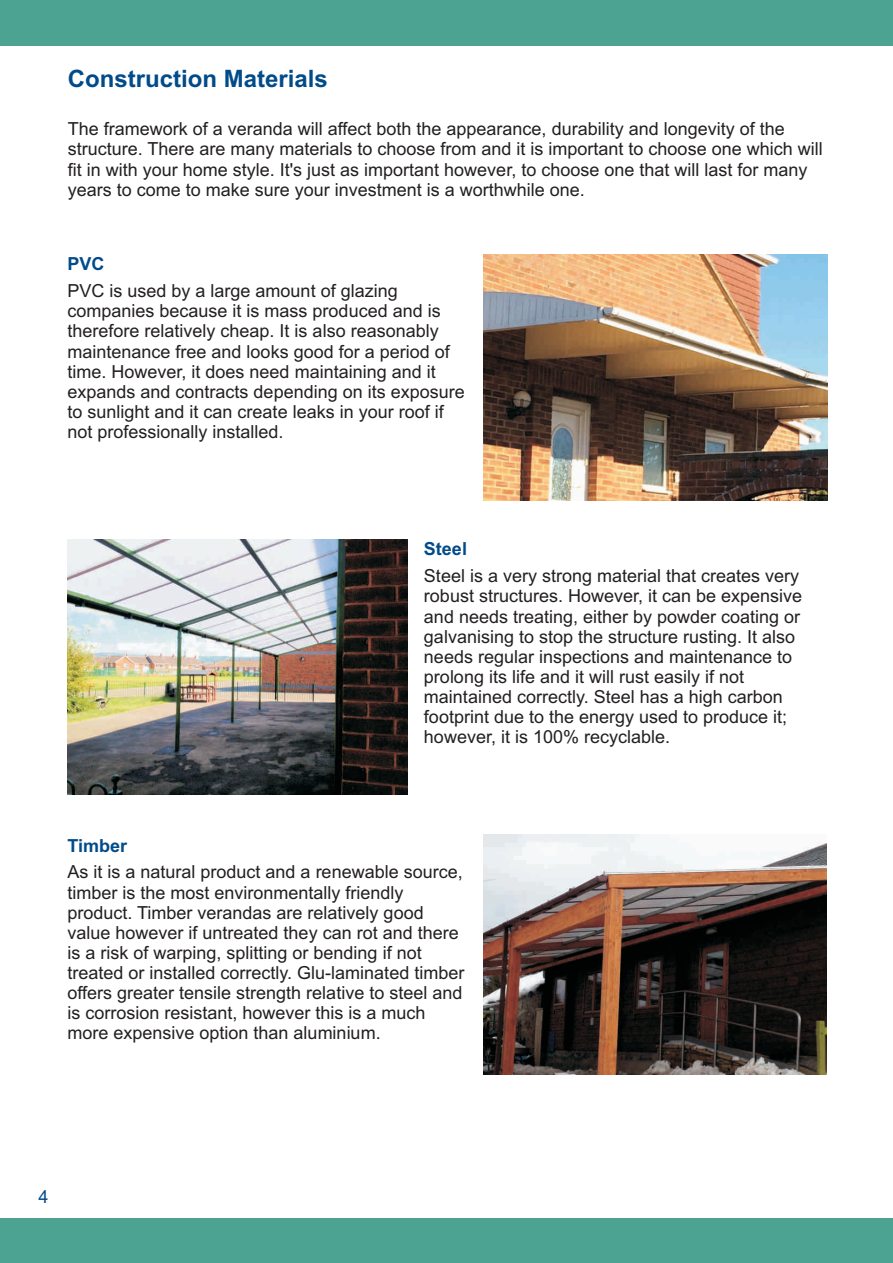
<style>
.page{position:relative;width:893px;height:1263px;background:#fff}
.page>*{position:absolute;margin:0;border:0;box-sizing:border-box;transform-origin:0 0}
.t1{font:700 24px "Arial";color:#014b8a}
.t2{font:18px/20.1px "Arial";color:#231f20}
.t3{font:700 18px "Arial";color:#014b8a}
.t4{font:18px "Arial";color:#014b8a}
</style>
<div class="page">
<div style="left:0;top:1px;width:893px;height:45px;background:#4ca391"></div>
<div style="left:0;top:1218px;width:893px;height:45px;background:#4ca391"></div>
<img style="left:483px;top:254px;width:344px;height:246px">
<img style="left:67px;top:539px;width:341px;height:255px">
<img style="left:484px;top:835px;width:343px;height:239px">
<h1 class="t1" style="left:68px;top:70px;width:262px">Construction Materials</h1>
<p class="t2" style="left:68px;top:121px;width:756px">The framework of a veranda will affect both the appearance, durability and longevity of the structure. There are many materials to choose from and it is important to choose one which will fit in with your home style. It's just as important however, to choose one that will last for many years to come to make sure your investment is a worthwhile one.</p>
<p class="t3" style="left:68px;top:257px;width:39px">PVC</p>
<p class="t2" style="left:68px;top:282px;width:399px">PVC is used by a large amount of glazing companies because it is mass produced and is therefore relatively cheap. It is also reasonably maintenance free and looks good for a period of time. However, it does need maintaining and it expands and contracts depending on its exposure to sunlight and it can create leaks in your roof if not professionally installed.</p>
<p class="t3" style="left:424px;top:542px;width:45px">Steel</p>
<p class="t2" style="left:424px;top:567px;width:380px">Steel is a very strong material that creates very robust structures. However, it can be expensive and needs treating, either by powder coating or galvanising to stop the structure rusting. It also needs regular inspections and maintenance to prolong its life and it will rust easily if not maintained correctly. Steel has a high carbon footprint due to the energy used to produce it; however, it is 100% recyclable.</p>
<p class="t3" style="left:68px;top:838px;width:61px">Timber</p>
<p class="t2" style="left:68px;top:864px;width:398px">As it is a natural product and a renewable source, timber is the most environmentally friendly product. Timber verandas are relatively good value however if untreated they can rot and there is a risk of warping, splitting or bending if not treated or installed correctly. Glu-laminated timber offers greater tensile strength relative to steel and is corrosion resistant, however this is a much more expensive option than aluminium.</p>
<p class="t4" style="left:38px;top:1189px;width:12px">4</p>
</div>
